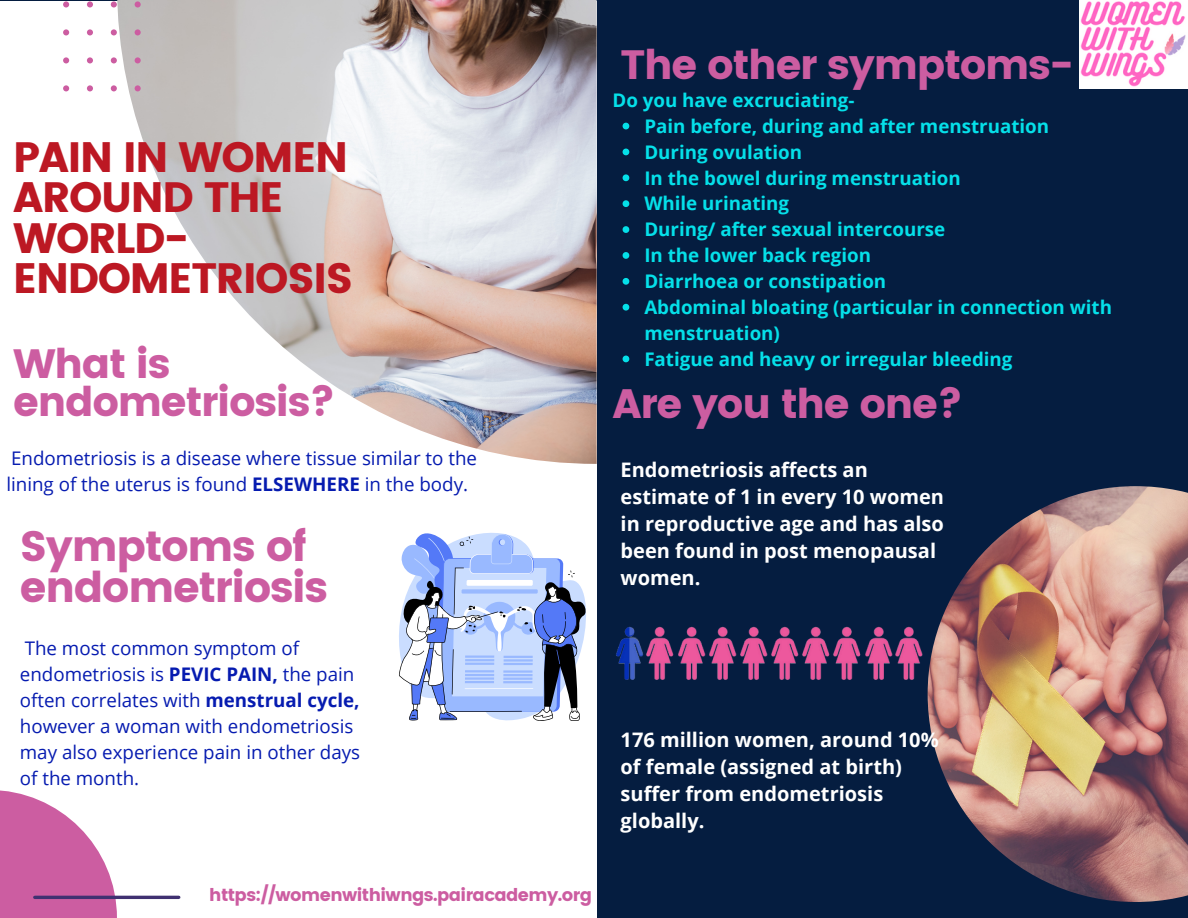
<style>
.page{position:relative;width:1188px;height:918px;background:#051d40}
.page>*{position:absolute;margin:0;border:0;box-sizing:border-box;transform-origin:0 0}
.t1{font:42.45px/40.2px "Poppins";letter-spacing:-.03em;color:#bc1823}
.t2{font:42.45px/40.2px "Poppins";letter-spacing:-.03em;color:#cc5da1}
.t3{font:40.95px/38.2px "Poppins";letter-spacing:-.03em;color:#cc5da1}
.t4{font:700 19.95px/27px "Open Sans";color:#fff}
.t5{font:700 18.75px/25.8px "Open Sans";color:#05e0e9}
.t6{font:18.75px/25.8px "Open Sans";color:#061bb0}
.t7{font:17.55px "Poppins";letter-spacing:-.03em;color:#cc5da1}
.s1{font-weight:700}
</style>
<div class="page">
<div style="left:0;top:1px;width:597px;height:917px;background:#fff"></div>
<img style="left:117px;top:0;width:480px;height:464px">
<svg style="left:0;top:790px;width:117px;height:128px;fill:#cc5da1"></svg>
<img style="left:928px;top:486px;width:260px;height:416px">
<svg style="left:63px;top:1px;width:78px;height:90px"></svg>
<hr style="left:35px;top:896px;width:144px;height:3px;background:#403171">
<svg style="left:399px;top:533px;width:187px;height:188px"></svg>
<img style="left:616px;top:626px;width:307px;height:54px">
<img style="left:1079px;top:0;width:109px;height:89px">
<svg style="left:623px;top:123px;width:6px;height:6px"></svg>
<svg style="left:623px;top:149px;width:6px;height:6px"></svg>
<svg style="left:623px;top:174px;width:6px;height:7px"></svg>
<svg style="left:623px;top:200px;width:6px;height:7px"></svg>
<svg style="left:623px;top:226px;width:6px;height:7px"></svg>
<svg style="left:623px;top:252px;width:6px;height:7px"></svg>
<svg style="left:623px;top:278px;width:6px;height:7px"></svg>
<svg style="left:623px;top:304px;width:6px;height:7px"></svg>
<svg style="left:623px;top:356px;width:6px;height:6px"></svg>
<h1 class="t1" style="left:13px;top:138px;width:342px">PAIN IN WOMEN<br>AROUND THE<br>WORLD-<br>ENDOMETRIOSIS</h1>
<h2 class="t3" style="left:13px;top:344px;width:324px">What is endometriosis?</h2>
<p class="t6" style="left:6px;top:445px;width:472px">Endometriosis is a disease where tissue similar to the lining of the uterus is found <span class="s1">ELSEWHERE</span> in the body.</p>
<h1 class="t2" style="left:20px;top:527px;width:310px">Symptoms of endometriosis</h1>
<p class="t6" style="left:20px;top:635px;width:342px">The most common symptom of endometriosis is <span class="s1">PEVIC PAIN,</span> the pain often correlates with <span class="s1">menstrual cycle, </span>however a woman with endometriosis may also experience pain in other days of the month.</p>
<p class="t7" style="left:209px;top:885px;width:384px">https://womenwithiwngs.pairacademy.org</p>
<h2 class="t3" style="left:621px;top:46px;width:454px">The other symptoms-</h2>
<p class="t5" style="left:612px;top:87px;width:244px">Do you have excruciating-</p>
<p class="t5" style="left:644px;top:113px;width:469px">Pain before, during and after menstruation<br>During ovulation<br>In the bowel during menstruation<br>While urinating<br>During/ after sexual intercourse<br>In the lower back region<br>Diarrhoea or constipation<br>Abdominal bloating (particular in connection with menstruation)<br>Fatigue and heavy or irregular bleeding</p>
<h2 class="t3" style="left:612px;top:384px;width:353px">Are you the one?</h2>
<p class="t4" style="left:621px;top:456px;width:325px">Endometriosis affects an estimate of 1 in every 10 women in reproductive age and has also been found in post menopausal women.</p>
<p class="t4" style="left:621px;top:726px;width:320px">176 million women, around 10% of female (assigned at birth) suffer from endometriosis globally.</p>
</div>
